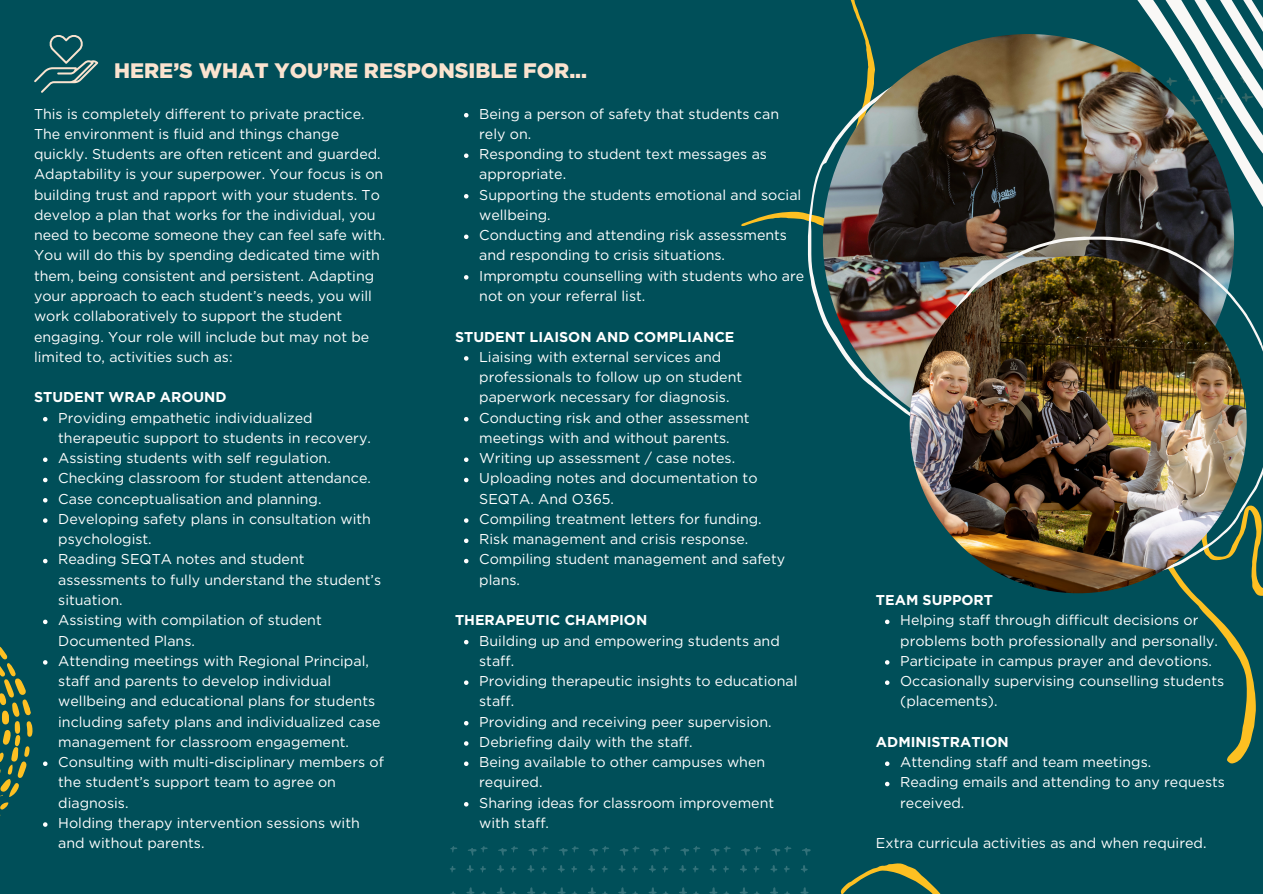
<style>
.page{position:relative;width:1263px;height:894px;background:#fff}
.page>*{position:absolute;margin:0;border:0;box-sizing:border-box;transform-origin:0 0}
.t1{font:900 21px "Gotham";color:#fae3cf}
.t2{font:14.25px/20.2px "Gotham";color:#fff}
.t3{font:700 14.25px "Gotham";color:#fff}
</style>
<div class="page">
<div style="left:0;top:0;width:1263px;height:893px;background:#004f59"></div>
<svg style="left:34px;top:35px;width:64px;height:58px"></svg>
<svg style="left:43px;top:417px;width:5px;height:4px"></svg>
<svg style="left:43px;top:457px;width:5px;height:5px"></svg>
<svg style="left:43px;top:477px;width:5px;height:5px"></svg>
<svg style="left:43px;top:498px;width:5px;height:4px"></svg>
<svg style="left:43px;top:518px;width:5px;height:4px"></svg>
<svg style="left:43px;top:558px;width:5px;height:5px"></svg>
<svg style="left:741px;top:0;width:196px;height:255px"></svg>
<svg style="left:464px;top:113px;width:4px;height:4px"></svg>
<svg style="left:464px;top:153px;width:4px;height:5px"></svg>
<svg style="left:464px;top:194px;width:4px;height:4px"></svg>
<svg style="left:464px;top:234px;width:4px;height:5px"></svg>
<svg style="left:464px;top:275px;width:4px;height:4px"></svg>
<svg style="left:464px;top:356px;width:4px;height:4px"></svg>
<svg style="left:464px;top:417px;width:4px;height:4px"></svg>
<svg style="left:464px;top:457px;width:4px;height:5px"></svg>
<svg style="left:464px;top:477px;width:4px;height:5px"></svg>
<svg style="left:464px;top:518px;width:4px;height:4px"></svg>
<svg style="left:464px;top:538px;width:4px;height:5px"></svg>
<svg style="left:464px;top:558px;width:4px;height:5px"></svg>
<svg style="left:464px;top:639px;width:4px;height:5px"></svg>
<svg style="left:464px;top:680px;width:4px;height:4px"></svg>
<svg style="left:464px;top:721px;width:4px;height:4px"></svg>
<svg style="left:464px;top:741px;width:4px;height:4px"></svg>
<svg style="left:464px;top:761px;width:4px;height:4px"></svg>
<svg style="left:464px;top:802px;width:4px;height:4px"></svg>
<svg style="left:770px;top:865px;width:7px;height:7px"></svg>
<svg style="left:753px;top:866px;width:6px;height:6px"></svg>
<svg style="left:800px;top:887px;width:9px;height:6px"></svg>
<svg style="left:802px;top:848px;width:9px;height:7px"></svg>
<svg style="left:801px;top:865px;width:7px;height:7px"></svg>
<svg style="left:770px;top:887px;width:18px;height:6px"></svg>
<svg style="left:771px;top:846px;width:20px;height:9px"></svg>
<svg style="left:784px;top:866px;width:6px;height:6px"></svg>
<svg style="left:740px;top:887px;width:18px;height:6px"></svg>
<svg style="left:741px;top:846px;width:20px;height:9px"></svg>
<svg style="left:740px;top:865px;width:7px;height:7px"></svg>
<svg style="left:723px;top:866px;width:6px;height:6px"></svg>
<svg style="left:679px;top:865px;width:7px;height:7px"></svg>
<svg style="left:662px;top:866px;width:6px;height:6px"></svg>
<svg style="left:709px;top:887px;width:8px;height:6px"></svg>
<svg style="left:711px;top:846px;width:20px;height:9px"></svg>
<svg style="left:710px;top:865px;width:7px;height:7px"></svg>
<svg style="left:679px;top:887px;width:18px;height:6px"></svg>
<svg style="left:680px;top:846px;width:20px;height:9px"></svg>
<svg style="left:693px;top:866px;width:6px;height:6px"></svg>
<svg style="left:648px;top:887px;width:19px;height:6px"></svg>
<svg style="left:650px;top:846px;width:20px;height:9px"></svg>
<svg style="left:649px;top:865px;width:7px;height:7px"></svg>
<svg style="left:632px;top:866px;width:6px;height:6px"></svg>
<svg style="left:588px;top:865px;width:7px;height:7px"></svg>
<svg style="left:571px;top:866px;width:6px;height:6px"></svg>
<svg style="left:618px;top:887px;width:19px;height:6px"></svg>
<svg style="left:620px;top:846px;width:20px;height:9px"></svg>
<svg style="left:618px;top:865px;width:7px;height:7px"></svg>
<svg style="left:588px;top:887px;width:18px;height:6px"></svg>
<svg style="left:589px;top:846px;width:20px;height:9px"></svg>
<svg style="left:602px;top:866px;width:6px;height:6px"></svg>
<svg style="left:557px;top:887px;width:19px;height:6px"></svg>
<svg style="left:559px;top:846px;width:20px;height:9px"></svg>
<svg style="left:558px;top:865px;width:7px;height:7px"></svg>
<svg style="left:541px;top:866px;width:6px;height:6px"></svg>
<svg style="left:497px;top:865px;width:7px;height:7px"></svg>
<svg style="left:480px;top:866px;width:6px;height:6px"></svg>
<svg style="left:527px;top:887px;width:18px;height:6px"></svg>
<svg style="left:528px;top:846px;width:20px;height:9px"></svg>
<svg style="left:527px;top:865px;width:7px;height:7px"></svg>
<svg style="left:497px;top:887px;width:18px;height:6px"></svg>
<svg style="left:498px;top:846px;width:20px;height:9px"></svg>
<svg style="left:510px;top:866px;width:6px;height:6px"></svg>
<svg style="left:466px;top:887px;width:8px;height:6px"></svg>
<svg style="left:468px;top:846px;width:20px;height:9px"></svg>
<svg style="left:467px;top:865px;width:7px;height:7px"></svg>
<svg style="left:450px;top:846px;width:7px;height:6px"></svg>
<svg style="left:450px;top:866px;width:6px;height:6px"></svg>
<svg style="left:0;top:619px;width:48px;height:207px"></svg>
<svg style="left:1043px;top:0;width:220px;height:223px"></svg>
<svg style="left:840px;top:863px;width:100px;height:30px"></svg>
<svg style="left:808px;top:57px;width:413px;height:413px"></svg>
<img style="left:823px;top:34px;width:411px;height:411px;border-radius:50%">
<svg style="left:1113px;top:575px;width:150px;height:189px"></svg>
<img style="left:936px;top:236px;width:327px;height:339px">
<img style="left:910px;top:256px;width:337px;height:337px;border-radius:50%">
<svg style="left:885px;top:619px;width:4px;height:5px"></svg>
<svg style="left:885px;top:660px;width:4px;height:4px"></svg>
<svg style="left:885px;top:680px;width:4px;height:4px"></svg>
<svg style="left:885px;top:761px;width:4px;height:4px"></svg>
<svg style="left:885px;top:781px;width:4px;height:5px"></svg>
<p class="t1" style="left:114px;top:58px;width:474px">HERE’S WHAT YOU’RE RESPONSIBLE FOR...</p>
<p class="t2" style="left:479px;top:103px;width:327px">Being a person of safety that students can rely on.<br>Responding to student text messages as appropriate.<br>Supporting the students emotional and social wellbeing.<br>Conducting and attending risk assessments and responding to crisis situations.<br>Impromptu counselling with students who are not on your referral list.</p>
<p class="t3" style="left:455px;top:328px;width:281px">STUDENT LIAISON AND COMPLIANCE</p>
<p class="t2" style="left:479px;top:346px;width:307px">Liaising with external services and professionals to follow up on student paperwork necessary for diagnosis.<br>Conducting risk and other assessment meetings with and without parents.<br>Writing up assessment / case notes.<br>Uploading notes and documentation to SEQTA. And O365.<br>Compiling treatment letters for funding.<br>Risk management and crisis response.<br>Compiling student management and safety plans.</p>
<p class="t3" style="left:455px;top:611px;width:194px">THERAPEUTIC CHAMPION</p>
<p class="t2" style="left:479px;top:630px;width:320px">Building up and empowering students and staff.<br>Providing therapeutic insights to educational staff.<br>Providing and receiving peer supervision.<br>Debriefing daily with the staff.<br>Being available to other campuses when required.<br>Sharing ideas for classroom improvement with staff.</p>
<p class="t2" style="left:34px;top:103px;width:353px">This is completely different to private practice.<br>The environment is fluid and things change quickly. Students are often reticent and guarded.<br>Adaptability is your superpower. Your focus is on building trust and rapport with your students. To develop a plan that works for the individual, you need to become someone they can feel safe with.<br>You will do this by spending dedicated time with them, being consistent and persistent. Adapting your approach to each student’s needs, you will work collaboratively to support the student engaging. Your role will include but may not be limited to, activities such as:</p>
<p class="t3" style="left:34px;top:388px;width:194px">STUDENT WRAP AROUND</p>
<p class="t2" style="left:58px;top:407px;width:327px">Providing empathetic individualized therapeutic support to students in recovery.<br>Assisting students with self regulation.<br>Checking classroom for student attendance.<br>Case conceptualisation and planning.<br>Developing safety plans in consultation with psychologist.<br>Reading SEQTA notes and student assessments to fully understand the student’s situation.<br>Assisting with compilation of student Documented Plans.<br>Attending meetings with Regional Principal, staff and parents to develop individual wellbeing and educational plans for students including safety plans and individualized case management for classroom engagement.<br>Consulting with multi-disciplinary members of the student’s support team to agree on diagnosis.<br>Holding therapy intervention sessions with and without parents.</p>
<p class="t3" style="left:876px;top:591px;width:119px">TEAM SUPPORT</p>
<p class="t2" style="left:900px;top:609px;width:326px">Helping staff through difficult decisions or problems both professionally and personally.<br>Participate in campus prayer and devotions.<br>Occasionally supervising counselling students (placements).</p>
<p class="t3" style="left:876px;top:733px;width:134px">ADMINISTRATION</p>
<p class="t2" style="left:900px;top:751px;width:326px">Attending staff and team meetings.<br>Reading emails and attending to any requests received.</p>
<p class="t2" style="left:876px;top:832px;width:332px">Extra curricula activities as and when required.</p>
</div>
